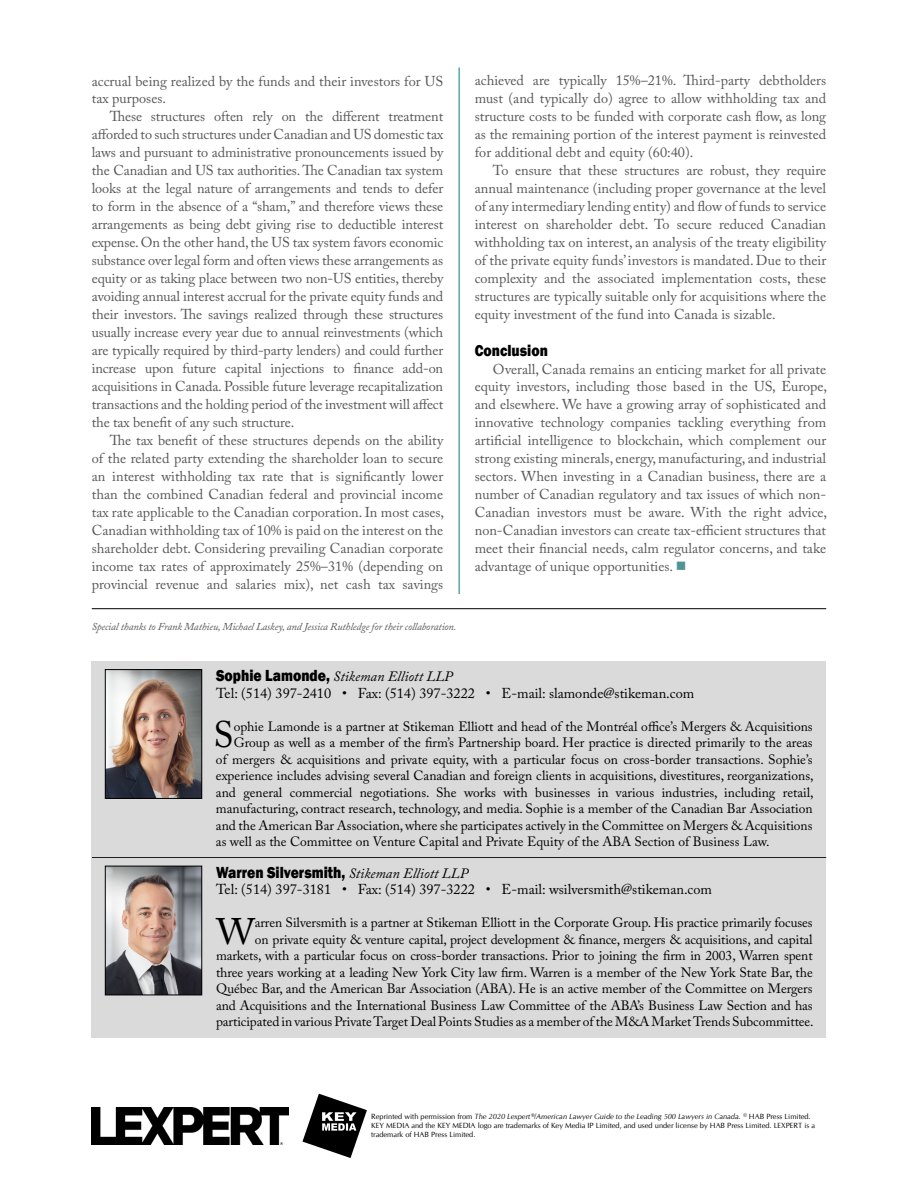
<style>
.page{position:relative;width:918px;height:1188px;background:#fff}
.page>*{position:absolute;margin:0;border:0;box-sizing:border-box;transform-origin:0 0}
.t1{font:36.75px "Adobe Caslon Pro";color:#000}
.t2{font:800 16.5px "Franklin Gothic";color:#000;scale:.85 1}
.t3{font:14.25px/18px "Adobe Caslon Pro";color:#575756;text-align:justify}
.t4{font:14.25px/16.5px "Adobe Caslon Pro";color:#000}
.t5{font:13.5px/16.5px "Adobe Caslon Pro";color:#000;text-align:right}
.t6{font:italic 10.5px "Adobe Caslon Pro";letter-spacing:-.01em;color:#575756}
.t7{font:7.5px/9px "CG Omega";color:#000}
.s1{color:#529494}
.s2{font-family:"Franklin Gothic";font-weight:800;font-size:16.5px}
.s3{font-style:italic}
.s4{font-family:"Adobe Caslon Pro";font-weight:400;font-style:italic;font-size:14.25px}
</style>
<div class="page">
<img style="left:92px;top:1107px;width:197px;height:37px">
<svg style="left:302px;top:1094px;width:65px;height:64px"></svg>
<hr style="left:459px;top:68px;width:1px;height:526px;background:#007f7d">
<hr style="left:92px;top:608px;width:734px;height:1px;background:#000">
<div style="left:92px;top:662px;width:734px;height:195px;background:#dadada"></div>
<hr style="left:92px;top:857px;width:734px;height:1px;background:#000">
<img style="left:107px;top:671px;width:93px;height:126px">
<div style="left:105px;top:669px;width:97px;height:130px;border:1px solid #000"></div>
<div style="left:92px;top:858px;width:734px;height:179px;background:#dadada"></div>
<img style="left:107px;top:868px;width:93px;height:125px">
<div style="left:105px;top:866px;width:97px;height:129px;border:1px solid #000"></div>
<p class="t3" style="left:92px;top:72px;width:353px">accrual being realized by the funds and their investors for US tax purposes.</p>
<p class="t3" style="left:92px;top:108px;width:353px;text-indent:18px">These structures often rely on the different treatment afforded to such structures under Canadian and US domestic tax laws and pursuant to administrative pronouncements issued by the Canadian and US tax authorities. The Canadian tax system looks at the legal nature of arrangements and tends to defer to form in the absence of a “sham,” and therefore views these arrangements as being debt giving rise to deductible interest expense. On the other hand, the US tax system favors economic substance over legal form and often views these arrangements as equity or as taking place between two non-US entities, thereby avoiding annual interest accrual for the private equity funds and their investors. The savings realized through these structures usually increase every year due to annual reinvestments (which are typically required by third-party lenders) and could further increase upon future capital injections to finance add-on acquisitions in Canada. Possible future leverage recapitalization transactions and the holding period of the investment will affect the tax benefit of any such structure.</p>
<p class="t3" style="left:92px;top:432px;width:354px;text-indent:18px">The tax benefit of these structures depends on the ability of the related party extending the shareholder loan to secure an interest withholding tax rate that is significantly lower than the combined Canadian federal and provincial income tax rate applicable to the Canadian corporation. In most cases, Canadian withholding tax of 10% is paid on the interest on the shareholder debt. Considering prevailing Canadian corporate income tax rates of approximately 25%–31% (depending on provincial revenue and salaries mix), net cash tax savings</p>
<p class="t3" style="left:475px;top:72px;width:353px">achieved are typically 15%–21%. Third-party debtholders must (and typically do) agree to allow withholding tax and structure costs to be funded with corporate cash flow, as long as the remaining portion of the interest payment is reinvested for additional debt and equity (60:40).</p>
<p class="t3" style="left:475px;top:162px;width:353px;text-indent:18px">To ensure that these structures are robust, they require annual maintenance (including proper governance at the level of any intermediary lending entity) and flow of funds to service interest on shareholder debt. To secure reduced Canadian withholding tax on interest, an analysis of the treaty eligibility of the private equity funds’ investors is mandated. Due to their complexity and the associated implementation costs, these structures are typically suitable only for acquisitions where the equity investment of the fund into Canada is sizable.</p>
<p class="t2" style="left:475px;top:339px;width:88px">Conclusion</p>
<p class="t3" style="left:475px;top:360px;width:354px;text-indent:18px">Overall, Canada remains an enticing market for all private equity investors, including those based in the US, Europe, and elsewhere. We have a growing array of sophisticated and innovative technology companies tackling everything from artificial intelligence to blockchain, which complement our strong existing minerals, energy, manufacturing, and industrial sectors. When investing in a Canadian business, there are a number of Canadian regulatory and tax issues of which non-Canadian investors must be aware. With the right advice, non-Canadian investors can create tax-efficient structures that meet their financial needs, calm regulator concerns, and take advantage of unique opportunities. <span class="s1">■</span></p>
<p class="t6" style="left:92px;top:620px;width:366px">Special thanks to Frank Mathieu, Michael Laskey, and Jessica Ruthledge for their collaboration.</p>
<p class="t4" style="left:216px;top:668px;width:480px"><span class="s2">Sophie Lamonde,</span> <span class="s3">Stikeman Elliott LLP<br></span>Tel: (514) 397-2410 • Fax: (514) 397-3222 • E-mail: slamonde@stikeman.com</p>
<h1 class="t1" style="left:214px;top:713px;width:22px">S</h1>
<p class="t5" style="left:234px;top:718px;width:581px">ophie Lamonde is a partner at Stikeman Elliott and head of the Montréal office’s Mergers &amp; Acquisitions</p>
<p class="t5" style="left:234px;top:734px;width:581px">Group as well as a member of the firm’s Partnership board. Her practice is directed primarily to the areas</p>
<p class="t5" style="left:216px;top:751px;width:598px">of mergers &amp; acquisitions and private equity, with a particular focus on cross-border transactions. Sophie’s</p>
<p class="t5" style="left:216px;top:767px;width:599px">experience includes advising several Canadian and foreign clients in acquisitions, divestitures, reorganizations,</p>
<p class="t5" style="left:216px;top:784px;width:599px">and general commercial negotiations. She works with businesses in various industries, including retail,</p>
<p class="t5" style="left:216px;top:800px;width:598px">manufacturing, contract research, technology, and media. Sophie is a member of the Canadian Bar Association</p>
<p class="t5" style="left:216px;top:817px;width:598px">and the American Bar Association, where she participates actively in the Committee on Mergers &amp; Acquisitions</p>
<p class="t5" style="left:216px;top:833px;width:555px">as well as the Committee on Venture Capital and Private Equity of the ABA Section of Business Law.</p>
<p class="t2" style="left:216px;top:861px;width:298px">Warren Silversmith, <span class="s4">Stikeman Elliott LLP</span></p>
<p class="t4" style="left:216px;top:881px;width:497px">Tel: (514) 397-3181 • Fax: (514) 397-3222 • E-mail: wsilversmith@stikeman.com</p>
<h1 class="t1" style="left:217px;top:909px;width:40px">W</h1>
<p class="t5" style="left:216px;top:914px;width:599px">arren Silversmith is a partner at Stikeman Elliott in the Corporate Group. His practice primarily focuses<br>on private equity &amp; venture capital, project development &amp; finance, mergers &amp; acquisitions, and capital markets, with a particular focus on cross-border transactions. Prior to joining the firm in 2003, Warren spent three years working at a leading New York City law firm. Warren is a member of the New York State Bar, the Québec Bar, and the American Bar Association (ABA). He is an active member of the Committee on Mergers and Acquisitions and the International Business Law Committee of the ABA’s Business Law Section and has participated in various Private Target Deal Points Studies as a member of the M&amp;A Market Trends Subcommittee.</p>
<p class="t7" style="left:371px;top:1112px;width:445px">Reprinted with permission from <span class="s3">The 2020 Lexpert®/American Lawyer Guide to the Leading 500 Lawyers in Canada.</span> © HAB Press Limited.<br>KEY MEDIA and the KEY MEDIA logo are trademarks of Key Media IP Limited, and used under license by HAB Press Limited. LEXPERT is a trademark of HAB Press Limited.</p>
</div>
